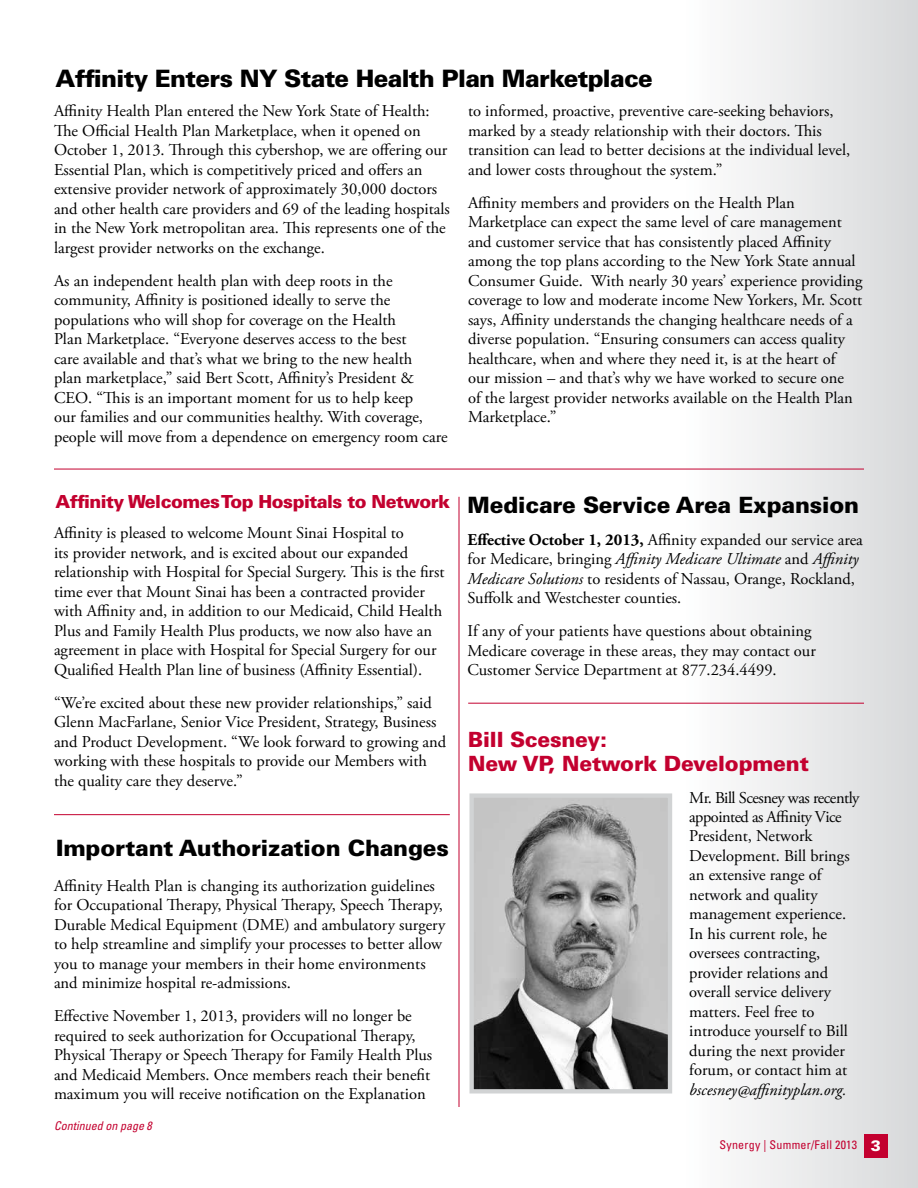
<style>
.page{position:relative;width:918px;height:1188px;background:#fff}
.page>*{position:absolute;margin:0;border:0;box-sizing:border-box;transform-origin:0 0}
.t1{font:900 24px "Univers";letter-spacing:-.03em;color:#000}
.t2{font:900 22.5px "Univers";letter-spacing:-.01em;color:#000}
.t3{font:900 21px/24px "Univers";letter-spacing:-.01em;color:#c3002f}
.t4{font:900 18px "Univers";letter-spacing:-.03em;color:#c3002f}
.t5{font:16.5px/19.5px "Adobe Garamond Pro";color:#000}
.t6{font:italic 16.5px "Adobe Garamond Pro";color:#000}
.t7{font:condensed 12px "Univers";letter-spacing:.02em;color:#c3002f}
.t8{font:italic condensed 12px "Univers";color:#c3002f}
.s1{font-weight:700}
.s2{font-style:italic}
.s3{font-weight:900;font-stretch:normal;font-size:15px;color:#fff}
</style>
<div class="page">
<div style="left:648px;top:0;width:270px;height:1188px;background:linear-gradient(to right,#fff,#d8d9db)"></div>
<div style="left:864px;top:1134px;width:24px;height:24px;background:#c3002f"></div>
<hr style="left:54px;top:469px;width:810px;height:1px;background:#c3002f">
<hr style="left:468px;top:703px;width:396px;height:1px;background:#c3002f">
<hr style="left:54px;top:814px;width:396px;height:1px;background:#c3002f">
<img style="left:474px;top:798px;width:193px;height:291px">
<div style="left:469px;top:793px;width:203px;height:301px;border:4px solid #d1d3d4"></div>
<hr style="left:459px;top:497px;width:1px;height:610px;background:#c3002f">
<h1 class="t1" style="left:55px;top:64px;width:599px">Affinity Enters NY State Health Plan Marketplace</h1>
<p class="t5" style="left:54px;top:102px;width:397px">Affinity Health Plan entered the New York State of Health:<br>The Official Health Plan Marketplace, when it opened on October 1, 2013. Through this cybershop, we are offering our Essential Plan, which is competitively priced and offers an extensive provider network of approximately 30,000 doctors and other health care providers and 69 of the leading hospitals in the New York metropolitan area. This represents one of the largest provider networks on the exchange.</p>
<p class="t5" style="left:54px;top:271px;width:395px">As an independent health plan with deep roots in the community, Affinity is positioned ideally to serve the populations who will shop for coverage on the Health<br>Plan Marketplace. “Everyone deserves access to the best<br>care available and that’s what we bring to the new health<br>plan marketplace,” said Bert Scott, Affinity’s President &amp; CEO. “This is an important moment for us to help keep<br>our families and our communities healthy. With coverage, people will move from a dependence on emergency room care</p>
<p class="t5" style="left:468px;top:102px;width:384px">to informed, proactive, preventive care-seeking behaviors, marked by a steady relationship with their doctors. This transition can lead to better decisions at the individual level, and lower costs throughout the system.”</p>
<p class="t5" style="left:468px;top:194px;width:396px">Affinity members and providers on the Health Plan Marketplace can expect the same level of care management and customer service that has consistently placed Affinity among the top plans according to the New York State annual Consumer Guide. With nearly 30 years’ experience providing coverage to low and moderate income New Yorkers, Mr. Scott says, Affinity understands the changing healthcare needs of a diverse population. “Ensuring consumers can access quality healthcare, when and where they need it, is at the heart of<br>our mission – and that’s why we have worked to secure one<br>of the largest provider networks available on the Health Plan Marketplace.”</p>
<p class="t4" style="left:55px;top:491px;width:396px">Affinity Welcomes Top Hospitals to Network</p>
<p class="t5" style="left:54px;top:524px;width:392px">Affinity is pleased to welcome Mount Sinai Hospital to<br>its provider network, and is excited about our expanded relationship with Hospital for Special Surgery. This is the first time ever that Mount Sinai has been a contracted provider with Affinity and, in addition to our Medicaid, Child Health Plus and Family Health Plus products, we now also have an agreement in place with Hospital for Special Surgery for our Qualified Health Plan line of business (Affinity Essential).</p>
<p class="t5" style="left:54px;top:693px;width:394px">“We’re excited about these new provider relationships,” said Glenn MacFarlane, Senior Vice President, Strategy, Business and Product Development. “We look forward to growing and working with these hospitals to provide our Members with the quality care they deserve.”</p>
<h2 class="t2" style="left:56px;top:834px;width:394px">Important Authorization Changes</h2>
<p class="t5" style="left:54px;top:876px;width:393px">Affinity Health Plan is changing its authorization guidelines for Occupational Therapy, Physical Therapy, Speech Therapy, Durable Medical Equipment (DME) and ambulatory surgery to help streamline and simplify your processes to better allow you to manage your members in their home environments and minimize hospital re-admissions.</p>
<p class="t5" style="left:54px;top:1007px;width:380px">Effective November 1, 2013, providers will no longer be required to seek authorization for Occupational Therapy, Physical Therapy or Speech Therapy for Family Health Plus and Medicaid Members. Once members reach their benefit maximum you will receive notification on the Explanation</p>
<p class="t8" style="left:54px;top:1118px;width:99px">Continued on page 8</p>
<h2 class="t2" style="left:468px;top:491px;width:393px">Medicare Service Area Expansion</h2>
<p class="t5" style="left:468px;top:530px;width:397px"><span class="s1">Effective October 1, 2013,</span> Affinity expanded our service area for Medicare, bringing <span class="s2">Affinity Medicare Ultimate</span> and <span class="s2">Affinity Medicare Solutions</span> to residents of Nassau, Orange, Rockland, Suffolk and Westchester counties.</p>
<p class="t5" style="left:468px;top:622px;width:350px">If any of your patients have questions about obtaining<br>Medicare coverage in these areas, they may contact our<br>Customer Service Department at 877.234.4499.</p>
<p class="t3" style="left:468px;top:728px;width:342px">Bill Scesney:<br>New VP, Network Development</p>
<p class="t5" style="left:689px;top:788px;width:172px">Mr. Bill Scesney was recently appointed as Affinity Vice<br>President, Network<br>Development. Bill brings an extensive range of network and quality management experience.<br>In his current role, he oversees contracting, provider relations and overall service delivery matters. Feel free to introduce yourself to Bill during the next provider forum, or contact him at</p>
<p class="t6" style="left:689px;top:1080px;width:159px">bscesney@affinityplan.org.</p>
<p class="t7" style="left:720px;top:1137px;width:163px">Synergy | Summer/Fall 2013 <span class="s3">3</span></p>
</div>
